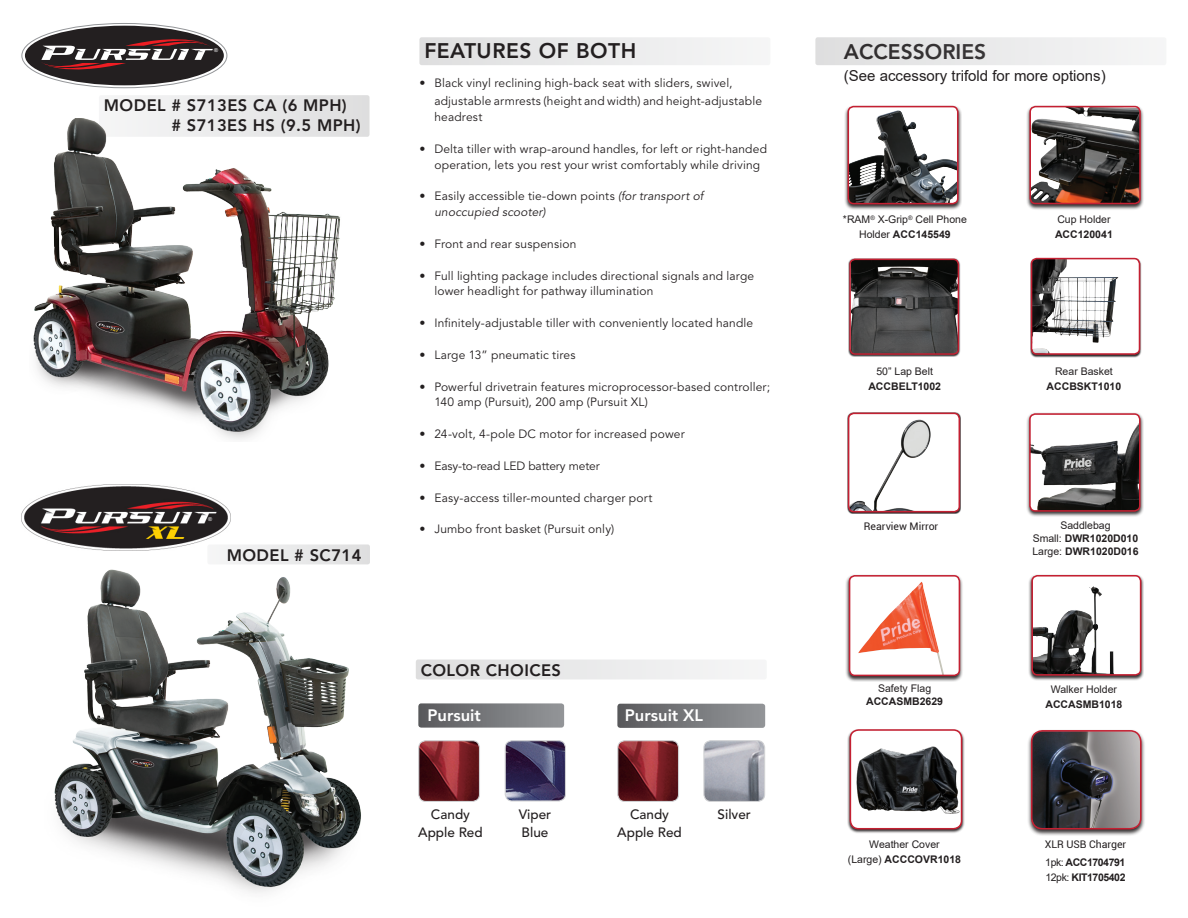
<style>
.page{position:relative;width:1188px;height:918px;background:#fff}
.page>*{position:absolute;margin:0;border:0;box-sizing:border-box;transform-origin:0 0}
.t1{font:800 21px "Avenir LT Std";letter-spacing:.025em;color:#231f20}
.t2{font:800 21px "Avenir LT Std";color:#231f20}
.t3{font:800 16.5px "Avenir LT Std";letter-spacing:.025em;color:#231f20}
.heading_1{font:800 16.5px "Avenir LT Std";color:#fff}
.t4{font:15px "Arial";color:#231f20}
.t5{font:500 13.5px/17.9px "Avenir LT Std";color:#231f20}
.t6{font:12px/15.8px "Avenir LT Std";letter-spacing:.015em;color:#231f20}
.t7{font:italic 12px/15.8px "Avenir LT Std";letter-spacing:.015em;color:#231f20}
.t8{font:12px "Avenir LT Std";letter-spacing:-.01em;color:#231f20}
.t9{font:10.5px/15px "Arial";color:#231f20;text-align:center}
.t10{font:700 10.5px "Arial";color:#231f20}
.t11{font:700 10.5px "Arial";letter-spacing:-.04em;color:#231f20}
.t12{font:10.5px "Roboto";color:#231f20}
.t13{font:5.4px "Arial";color:#fff}
.s1{font-style:normal}
.s2{font-weight:700}
.s3{font-weight:400}
</style>
<div class="page">
<img style="left:54px;top:564px;width:310px;height:329px">
<div style="left:419px;top:37px;width:351px;height:28px;background:#eaeaeb;border-radius:2px"></div>
<img style="left:506px;top:741px;width:58px;height:59px">
<div style="left:505px;top:740px;width:61px;height:62px;border:1px solid #d1d2d4;border-radius:7px"></div>
<img style="left:420px;top:742px;width:59px;height:58px">
<div style="left:418px;top:740px;width:62px;height:62px;border:1px solid #d1d2d4;border-radius:7px"></div>
<svg style="left:418px;top:703px;width:146px;height:25px;background:#7b7d7f"></svg>
<svg style="left:617px;top:704px;width:148px;height:24px;background:#78797c"></svg>
<img style="left:619px;top:742px;width:59px;height:58px">
<div style="left:617px;top:740px;width:62px;height:62px;border:1px solid #d1d2d4;border-radius:7px"></div>
<img style="left:705px;top:742px;width:59px;height:59px">
<div style="left:703px;top:740px;width:62px;height:62px;border:1px solid #d1d2d4;border-radius:7px"></div>
<div style="left:416px;top:660px;width:351px;height:20px;background:#eaeaeb;border-radius:2px"></div>
<div style="left:99px;top:95px;width:271px;height:42px;background:#e9e9ea;border-radius:2px"></div>
<svg style="left:21px;top:23px;width:206px;height:65px"></svg>
<img style="left:33px;top:119px;width:307px;height:321px">
<img style="left:22px;top:484px;width:208px;height:66px">
<div style="left:207px;top:544px;width:163px;height:20px;background:#eaeaeb;border-radius:2px"></div>
<div style="left:844px;top:105px;width:118px;height:105px;background:#231f20;opacity:.93"></div>
<img style="left:848px;top:110px;width:110px;height:94px">
<div style="left:848px;top:106px;width:111px;height:98px;border:2px solid #c42032;border-radius:5px"></div>
<div style="left:1026px;top:105px;width:118px;height:105px;background:#231f20;opacity:.93"></div>
<img style="left:1030px;top:107px;width:110px;height:97px">
<div style="left:1029px;top:106px;width:112px;height:98px;border:2px solid #c42032;border-radius:5px"></div>
<div style="left:848px;top:259px;width:113px;height:98px;background:#231f20;opacity:.93"></div>
<img style="left:851px;top:259px;width:107px;height:95px">
<div style="left:849px;top:259px;width:110px;height:96px;border:1px solid #c42032;border-radius:5px"></div>
<div style="left:1030px;top:258px;width:112px;height:100px;background:#231f20;opacity:.93"></div>
<div style="left:1032px;top:259px;width:108px;height:95px;background:#fff;border-radius:5px"></div>
<img style="left:1032px;top:259px;width:87px;height:84px">
<div style="left:1031px;top:258px;width:109px;height:97px;border:2px solid #c42032;border-radius:5px"></div>
<div style="left:847px;top:413px;width:114px;height:101px;background:#231f20;opacity:.93"></div>
<img style="left:849px;top:413px;width:107px;height:99px">
<div style="left:848px;top:413px;width:112px;height:99px;border:2px solid #c42032;border-radius:5px"></div>
<div style="left:1026px;top:412px;width:118px;height:106px;background:#231f20;opacity:.93"></div>
<img style="left:1030px;top:418px;width:110px;height:93px">
<div style="left:1029px;top:413px;width:112px;height:99px;border:2px solid #c42032;border-radius:5px"></div>
<div style="left:845px;top:574px;width:119px;height:108px;background:#231f20;opacity:.93"></div>
<div style="left:850px;top:576px;width:109px;height:99px;background:#fff;border-radius:5px"></div>
<img style="left:858px;top:582px;width:86px;height:91px">
<div style="left:849px;top:575px;width:111px;height:101px;border:2px solid #c42032;border-radius:5px"></div>
<div style="left:1028px;top:574px;width:116px;height:107px;background:#231f20;opacity:.93"></div>
<div style="left:1032px;top:576px;width:109px;height:99px;background:#fff;border-radius:5px"></div>
<img style="left:1032px;top:586px;width:82px;height:89px">
<div style="left:1031px;top:575px;width:110px;height:101px;border:2px solid #c42032;border-radius:5px"></div>
<div style="left:847px;top:729px;width:118px;height:105px;background:#231f20;opacity:.93"></div>
<div style="left:850px;top:730px;width:112px;height:99px;background:#fff;border-radius:8px"></div>
<img style="left:856px;top:746px;width:103px;height:68px">
<div style="left:850px;top:729px;width:112px;height:101px;border:2px solid #c42032;border-radius:8px"></div>
<div style="left:1027px;top:729px;width:118px;height:107px;background:#231f20;opacity:.93"></div>
<img style="left:1032px;top:731px;width:109px;height:98px">
<div style="left:1031px;top:730px;width:111px;height:100px;border:2px solid #c42032;border-radius:11px"></div>
<div style="left:815px;top:37px;width:351px;height:28px;background:#eaeaeb;border-radius:2px"></div>
<p class="t13" style="left:214px;top:46px;width:5px">®</p>
<p class="t3" style="left:104px;top:96px;width:244px">MODEL # S713ES CA (6 MPH)</p>
<p class="t3" style="left:171px;top:116px;width:191px"># S713ES HS (9.5 MPH)</p>
<p class="t13" style="left:208px;top:516px;width:5px">®</p>
<p class="t3" style="left:227px;top:545px;width:136px">MODEL # SC714</p>
<p class="t1" style="left:424px;top:39px;width:214px">FEATURES OF BOTH</p>
<p class="t6" style="left:419px;top:75px;width:315px">• Black vinyl reclining high-back seat with sliders, swivel,</p>
<p class="t6" style="left:434px;top:92px;width:329px;line-height:16.5px">adjustable armrests (height and width) and height-adjustable headrest</p>
<p class="t6" style="left:434px;top:141px;width:334px;text-indent:-15px">• Delta tiller with wrap-around handles, for left or right-handed operation, lets you rest your wrist comfortably while driving</p>
<p class="t7" style="left:434px;top:189px;width:271px;text-indent:-15px"><span class="s1">• Easily accessible tie-down points</span> (for transport of unoccupied scooter)</p>
<p class="t6" style="left:419px;top:236px;width:159px">• Front and rear suspension</p>
<p class="t6" style="left:434px;top:268px;width:321px;text-indent:-15px">• Full lighting package includes directional signals and large lower headlight for pathway illumination</p>
<p class="t6" style="left:419px;top:315px;width:335px">• Infinitely-adjustable tiller with conveniently located handle</p>
<p class="t6" style="left:419px;top:347px;width:158px">• Large 13” pneumatic tires</p>
<p class="t6" style="left:434px;top:379px;width:337px;text-indent:-15px">• Powerful drivetrain features microprocessor-based controller;<br>140 amp (Pursuit), 200 amp (Pursuit XL)</p>
<p class="t6" style="left:419px;top:427px;width:267px">• 24-volt, 4-pole DC motor for increased power</p>
<p class="t8" style="left:419px;top:459px;width:182px">• Easy-to-read LED battery meter</p>
<p class="t6" style="left:419px;top:490px;width:235px">• Easy-access tiller-mounted charger port</p>
<p class="t6" style="left:419px;top:522px;width:196px">• Jumbo front basket (Pursuit only)</p>
<p class="t3" style="left:421px;top:660px;width:142px">COLOR CHOICES</p>
<p class="heading_1" style="left:428px;top:705px;width:55px">Pursuit</p>
<p class="heading_1" style="left:625px;top:705px;width:80px">Pursuit XL</p>
<p class="t5" style="left:431px;top:806px;width:41px">Candy</p>
<p class="t5" style="left:418px;top:824px;width:66px">Apple Red</p>
<p class="t5" style="left:519px;top:806px;width:34px">Viper<br>Blue</p>
<p class="t5" style="left:630px;top:806px;width:41px">Candy</p>
<p class="t5" style="left:617px;top:824px;width:66px">Apple Red</p>
<p class="t5" style="left:718px;top:806px;width:35px">Silver</p>
<p class="t2" style="left:844px;top:39px;width:144px">ACCESSORIES</p>
<p class="t4" style="left:844px;top:65px;width:263px">(See accessory trifold for more options)</p>
<p class="t9" style="left:843px;top:212px;width:125px">*RAM<sup>®</sup> X-Grip<sup>®</sup> Cell Phone<br>Holder <span class="s2">ACC145549</span></p>
<p class="t9" style="left:1057px;top:212px;width:55px">Cup Holder</p>
<p class="t10" style="left:1055px;top:227px;width:59px">ACC120041</p>
<p class="t9" style="left:876px;top:364px;width:58px">50” Lap Belt</p>
<p class="t10" style="left:868px;top:379px;width:74px">ACCBELT1002</p>
<p class="t9" style="left:1055px;top:364px;width:59px">Rear Basket</p>
<p class="t10" style="left:1047px;top:379px;width:76px">ACCBSKT1010</p>
<p class="t12" style="left:864px;top:519px;width:76px">Rearview Mirror</p>
<p class="t9" style="left:1060px;top:518px;width:52px">Saddlebag</p>
<p class="t10" style="left:1033px;top:531px;width:107px"><span class="s3">Small:</span> DWR1020D010</p>
<p class="t10" style="left:1032px;top:543px;width:108px"><span class="s3">Large:</span> DWR1020D016</p>
<p class="t9" style="left:878px;top:681px;width:55px">Safety Flag</p>
<p class="t10" style="left:866px;top:694px;width:79px">ACCASMB2629</p>
<p class="t9" style="left:869px;top:837px;width:72px">Weather Cover</p>
<p class="t10" style="left:848px;top:852px;width:115px"><span class="s3">(Large)</span> ACCCOVR1018</p>
<p class="t9" style="left:1051px;top:682px;width:68px">Walker Holder</p>
<p class="t10" style="left:1045px;top:697px;width:79px">ACCASMB1018</p>
<p class="t12" style="left:1045px;top:837px;width:83px">XLR USB Charger</p>
<p class="t11" style="left:1045px;top:855px;width:82px"><span class="s3">1pk:</span> ACC1704791</p>
<p class="t11" style="left:1045px;top:869px;width:82px"><span class="s3">12pk:</span> KIT1705402</p>
</div>
